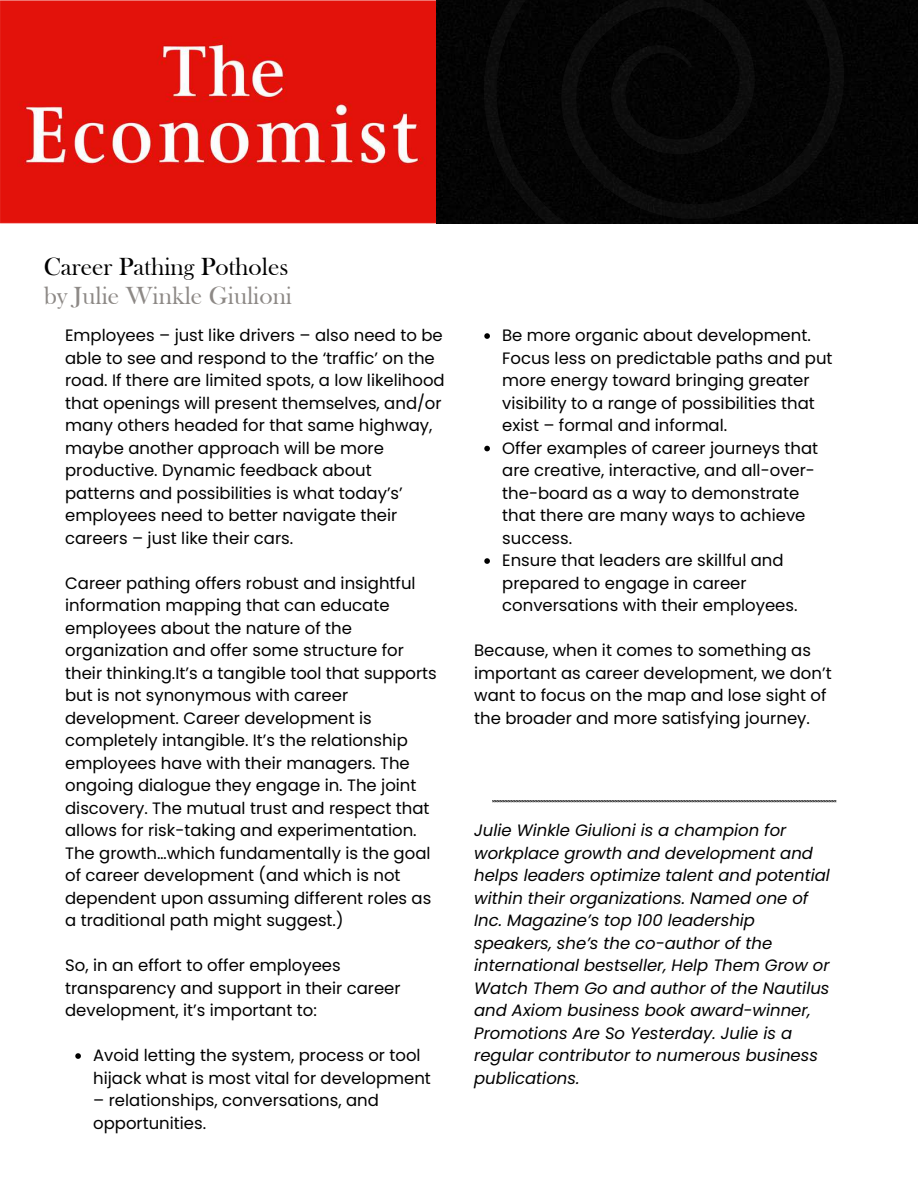
<style>
.page{position:relative;width:918px;height:1188px;background:#fff}
.page>*{position:absolute;margin:0;border:0;box-sizing:border-box;transform-origin:0 0}
.t1{font:25.5px "Bask Old Face";color:#000}
.t2{font:25.5px "Bask Old Face";color:#8d8986}
.t3{font:16.5px/22.5px "Poppins";color:#000}
.t4{font:italic 16.5px/22.5px "Poppins";color:#000}
</style>
<div class="page">
<img style="left:0;top:0;width:436px;height:224px">
<div style="left:436px;top:0;width:482px;height:224px;background:#040404"></div>
<svg style="left:484px;top:0;width:363px;height:224px;background:#050505"></svg>
<svg style="left:75px;top:1053px;width:6px;height:6px"></svg>
<svg style="left:484px;top:333px;width:6px;height:6px"></svg>
<svg style="left:484px;top:446px;width:6px;height:5px"></svg>
<svg style="left:484px;top:558px;width:6px;height:6px"></svg>
<svg style="left:492px;top:800px;width:344px;height:2px"></svg>
<h1 class="t1" style="left:44px;top:252px;width:246px">Career Pathing Potholes</h1>
<h1 class="t2" style="left:44px;top:281px;width:250px">by Julie Winkle Giulioni</h1>
<p class="t3" style="left:65px;top:324px;width:381px">Employees – just like drivers – also need to be able to see and respond to the ‘traffic’ on the road. If there are limited spots, a low likelihood that openings will present themselves, and/or many others headed for that same highway, maybe another approach will be more productive. Dynamic feedback about patterns and possibilities is what today’s’ employees need to better navigate their careers – just like their cars.</p>
<p class="t3" style="left:65px;top:572px;width:373px">Career pathing offers robust and insightful information mapping that can educate employees about the nature of the organization and offer some structure for their thinking.It’s a tangible tool that supports but is not synonymous with career development. Career development is completely intangible. It’s the relationship employees have with their managers. The ongoing dialogue they engage in. The joint discovery. The mutual trust and respect that allows for risk-taking and experimentation.<br>The growth…which fundamentally is the goal of career development (and which is not dependent upon assuming different roles as a traditional path might suggest.)</p>
<p class="t3" style="left:65px;top:954px;width:337px">So, in an effort to offer employees transparency and support in their career development, it’s important to:</p>
<p class="t3" style="left:93px;top:1044px;width:339px">Avoid letting the system, process or tool hijack what is most vital for development</p>
<p class="t3" style="left:93px;top:1089px;width:287px">– relationships, conversations, and opportunities.</p>
<p class="t3" style="left:502px;top:324px;width:332px">Be more organic about development.<br>Focus less on predictable paths and put more energy toward bringing greater visibility to a range of possibilities that exist – formal and informal.<br>Offer examples of career journeys that are creative, interactive, and all-over&shy;the-board as a way to demonstrate that there are many ways to achieve success.<br>Ensure that leaders are skillful and prepared to engage in career conversations with their employees.</p>
<p class="t3" style="left:474px;top:639px;width:359px">Because, when it comes to something as important as career development, we don’t want to focus on the map and lose sight of the broader and more satisfying journey.</p>
<p class="t4" style="left:474px;top:819px;width:357px">Julie Winkle Giulioni is a champion for workplace growth and development and helps leaders optimize talent and potential within their organizations. Named one of Inc. Magazine’s top 100 leadership speakers, she’s the co-author of the international bestseller, Help Them Grow or Watch Them Go and author of the Nautilus and Axiom business book award-winner, Promotions Are So Yesterday. Julie is a regular contributor to numerous business publications.</p>
</div>
